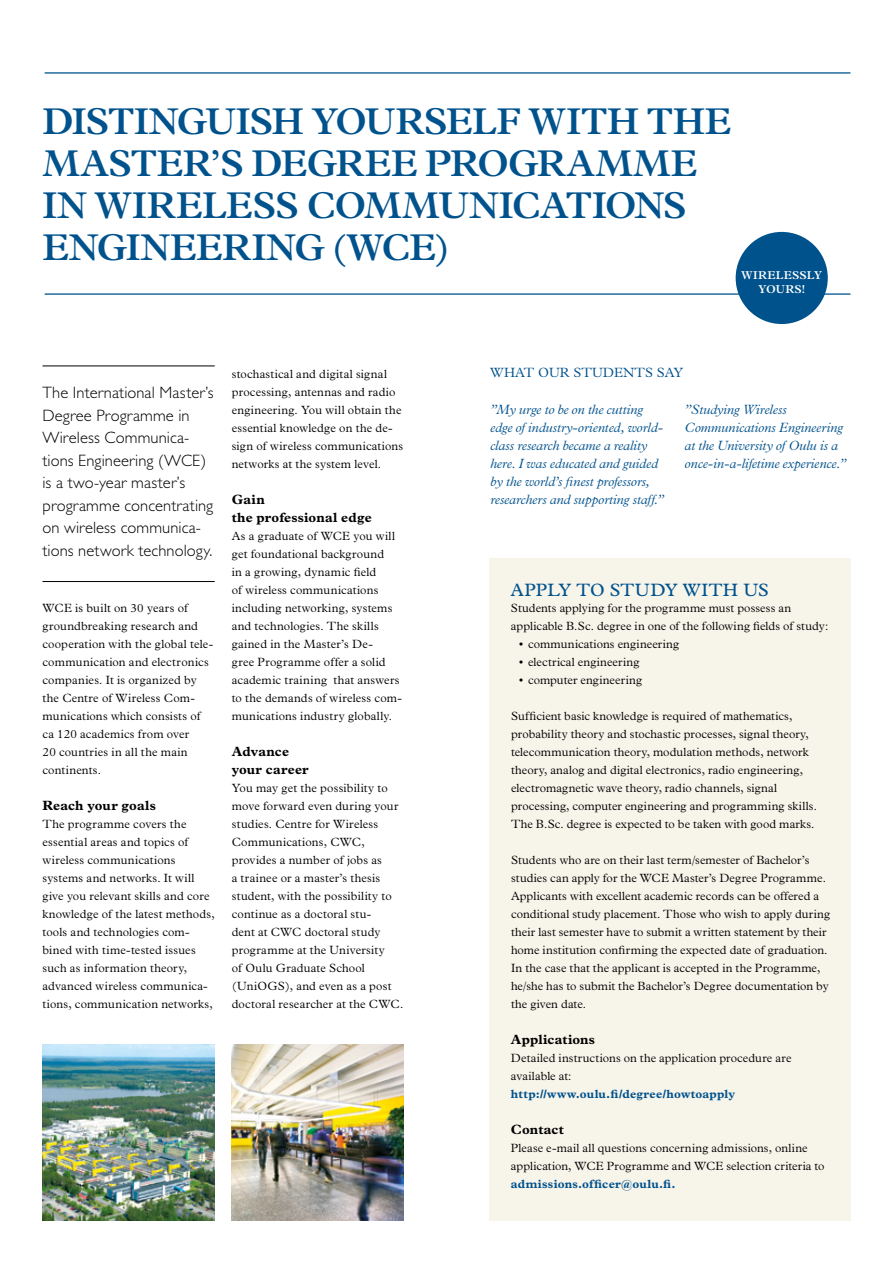
<style>
.page{position:relative;width:893px;height:1263px;background:#fff}
.page>*{position:absolute;margin:0;border:0;box-sizing:border-box;transform-origin:0 0}
.t1{font:600 37.5px/42px "Plantin Std";letter-spacing:-.03em;color:#00528d}
.t2{font:18px "Plantin Std";letter-spacing:.005em;color:#00528d}
.t3{font:300 16.5px/22.5px "Gill Sans Std";letter-spacing:.005em;color:#000}
.t4{font:italic 300 13.5px/18px "Plantin Std";letter-spacing:-.01em;color:#00528d}
.t5{font:700 13.5px/18px "Plantin Std";letter-spacing:.01em;color:#000}
.t6{font:300 13.5px "Plantin Std";color:#00528d}
.t7{font:300 12px/18px "Plantin Std";letter-spacing:.01em;color:#000}
.t8{font:700 12px "Plantin Std";letter-spacing:.015em;color:#00528d}
.t9{font:600 11.4px/13.8px "Plantin Std";letter-spacing:.015em;color:#fff;text-align:center}
</style>
<div class="page">
<hr style="left:45px;top:293px;width:805px;height:2px;background:#00578e">
<hr style="left:45px;top:72px;width:805px;height:2px;background:#00578e">
<div style="left:489px;top:558px;width:361px;height:662px;background:#f7f4ea"></div>
<img style="left:43px;top:1044px;width:172px;height:176px">
<hr style="left:43px;top:366px;width:172px;height:1px;background:#000">
<hr style="left:43px;top:581px;width:172px;height:1px;background:#000">
<div style="left:736px;top:232px;width:92px;height:92px;background:#00528d;border-radius:50%"></div>
<img style="left:232px;top:1044px;width:172px;height:176px">
<h1 class="t1" style="left:43px;top:100px;width:691px">DISTINGUISH YOURSELF WITH THE<br>MASTER’S DEGREE PROGRAMME<br>IN WIRELESS COMMUNICATIONS<br>ENGINEERING (WCE)</h1>
<p class="t9" style="left:741px;top:269px;width:83px">WIRELESSLY<br>YOURS!</p>
<h3 class="t3" style="left:43px;top:382px;width:173px">The International Master’s<br>Degree Programme in<br>Wireless Communica&shy;tions Engineering (WCE) is a two-year master’s programme concentrating on wireless communica&shy;tions network technology.</h3>
<p class="t7" style="left:43px;top:599px;width:172px">WCE is built on 30 years of groundbreaking research and cooperation with the global tele&shy;communication and electronics companies. It is organized by the Centre of Wireless Com&shy;munications which consists of ca 120 academics from over<br>20 countries in all the main continents.</p>
<p class="t5" style="left:43px;top:796px;width:115px">Reach your goals</p>
<p class="t7" style="left:43px;top:815px;width:174px">The programme covers the essential areas and topics of wireless communications systems and networks. It will give you relevant skills and core knowledge of the latest methods, tools and technologies com&shy;bined with time-tested issues such as information theory, advanced wireless communica&shy;tions, communication networks,</p>
<p class="t7" style="left:232px;top:365px;width:173px">stochastical and digital signal processing, antennas and radio engineering. You will obtain the essential knowledge on the de&shy;sign of wireless communications networks at the system level.</p>
<p class="t5" style="left:232px;top:490px;width:142px">Gain<br>the professional edge</p>
<p class="t7" style="left:232px;top:527px;width:172px">As a graduate of WCE you will get foundational background<br>in a growing, dynamic field<br>of wireless communications including networking, systems and technologies. The skills gained in the Master’s De-<br>gree Programme offer a solid academic training that answers to the demands of wireless com&shy;munications industry globally.</p>
<p class="t5" style="left:232px;top:742px;width:78px">Advance your career</p>
<p class="t7" style="left:232px;top:779px;width:173px">You may get the possibility to move forward even during your studies. Centre for Wireless<br>Communications, CWC, provides a number of jobs as<br>a trainee or a master’s thesis student, with the possibility to continue as a doctoral stu-<br>dent at CWC doctoral study programme at the University<br>of Oulu Graduate School (UniOGS), and even as a post doctoral researcher at the CWC.</p>
<p class="t6" style="left:490px;top:365px;width:60px">What our</p>
<p class="t6" style="left:573px;top:365px;width:11px">stude</p>
<p class="t6" style="left:623px;top:365px;width:44px">nts say</p>
<p class="t4" style="left:490px;top:401px;width:175px">”My urge to be on the cutting edge of industry-oriented, world&shy;class research became a reality here. I was educated and guided by the world’s finest professors, researchers and supporting staff.”</p>
<p class="t4" style="left:685px;top:401px;width:163px">”Studying Wireless<br>Communications Engineering at the University of Oulu is a once-in-a-lifetime experience.”</p>
<h2 class="t2" style="left:511px;top:579px;width:259px">APPLY TO STUDY WITH US</h2>
<p class="t7" style="left:511px;top:599px;width:319px">Students applying for the programme must possess an applicable B.Sc. degree in one of the following fields of study:</p>
<p class="t7" style="left:519px;top:635px;width:161px">• communications engineering</p>
<p class="t7" style="left:519px;top:653px;width:122px">• electrical engineering</p>
<p class="t7" style="left:519px;top:671px;width:124px">• computer engineering</p>
<p class="t7" style="left:511px;top:707px;width:307px">Sufficient basic knowledge is required of mathematics, probability theory and stochastic processes, signal theory, telecommunication theory, modulation methods, network theory, analog and digital electronics, radio engineering, electromagnetic wave theory, radio channels, signal processing, computer engineering and programming skills.<br>The B.Sc. degree is expected to be taken with good marks.</p>
<p class="t7" style="left:511px;top:851px;width:321px">Students who are on their last term/semester of Bachelor’s studies can apply for the WCE Master’s Degree Programme.<br>Applicants with excellent academic records can be offered a conditional study placement. Those who wish to apply during their last semester have to submit a written statement by their home institution confirming the expected date of graduation.<br>In the case that the applicant is accepted in the Programme, he/she has to submit the Bachelor’s Degree documentation by the given date.</p>
<p class="t5" style="left:511px;top:1030px;width:86px">Applications</p>
<p class="t7" style="left:511px;top:1049px;width:282px">Detailed instructions on the application procedure are available at:</p>
<p class="t8" style="left:511px;top:1087px;width:225px">http://www.oulu.fi/degree/howtoapply</p>
<p class="t5" style="left:511px;top:1120px;width:54px">Contact</p>
<p class="t7" style="left:511px;top:1139px;width:315px">Please e-mail all questions concerning admissions, online application, WCE Programme and WCE selection criteria to</p>
<p class="t8" style="left:511px;top:1177px;width:166px">admissions.officer@oulu.fi.</p>
</div>
